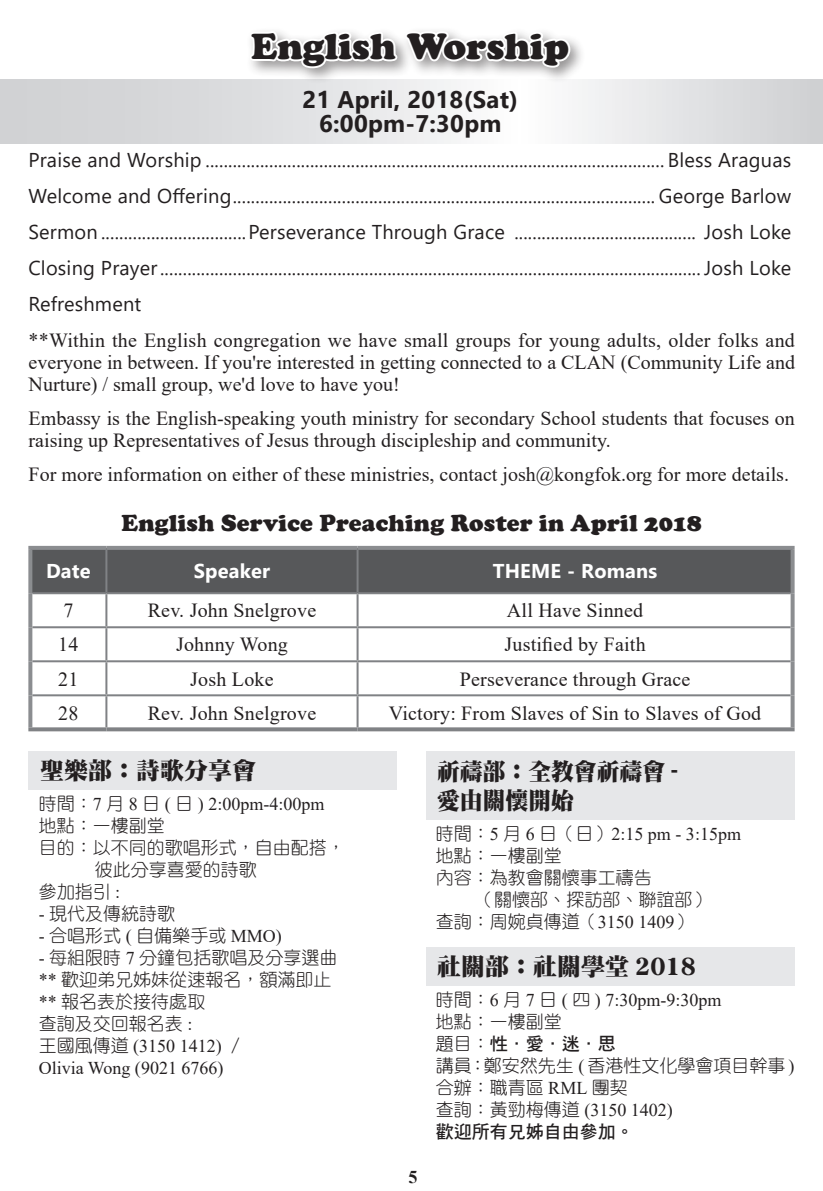
<style>
.page{position:relative;width:823px;height:1191px;background:#fff}
.page>*{position:absolute;margin:0;border:0;box-sizing:border-box;transform-origin:0 0}
.t1{font:36px "Cooper Black Std";color:#231f20}
.t2{font:900 24px "Cooper";letter-spacing:.01em;color:#231f20}
.t3{font:700 24px/24px "Segoe UI";letter-spacing:.01em;color:#231f20;text-align:center}
.t4{font:24px "DF Ming HK W12";color:#231f20}
.t5{font:24px/28.8px "DF Ming HK W12";color:#231f20;scale:.95 1}
.t6{font:20px/22px "Times New Roman";color:#231f20;text-align:justify}
.t7{font:20px/36px "Segoe UI";letter-spacing:.01em;color:#231f20;text-align:justify}
.t8{font:700 20px "Nirmala UI";letter-spacing:.01em;color:#fff}
.t9{font:18px/22px "DF Yuan HK W3";color:#231f20}
.t10{font:18px/22px "Times New Roman";color:#231f20}
.t11{font:18px "DF Hei HK W7";color:#231f20}
.t12{font:700 18px "Times New Roman";color:#232020}
.s1{font-family:"DF Yuan HK W3"}
.s2{font-family:"Times New Roman"}
</style>
<div class="page">
<svg style="left:0;top:80px;width:822px;height:63px"></svg>
<div style="left:245px;top:26px;width:340px;height:58px;background:#231f20;opacity:.47"></div>
<svg style="left:247px;top:26px;width:325px;height:118px"></svg>
<div style="left:32px;top:550px;width:758px;height:42px;background:#57585a"></div>
<hr style="left:105px;top:550px;width:2px;height:42px;background:#808285">
<hr style="left:356px;top:550px;width:2px;height:42px;background:#808285">
<hr style="left:32px;top:592px;width:74px;height:2px;background:#808285">
<hr style="left:106px;top:592px;width:251px;height:2px;background:#808285">
<hr style="left:105px;top:594px;width:2px;height:32px;background:#808285">
<hr style="left:357px;top:592px;width:433px;height:2px;background:#808285">
<hr style="left:356px;top:594px;width:2px;height:32px;background:#808285">
<hr style="left:32px;top:626px;width:74px;height:2px;background:#808285">
<hr style="left:106px;top:626px;width:251px;height:2px;background:#808285">
<hr style="left:105px;top:628px;width:2px;height:32px;background:#808285">
<hr style="left:357px;top:626px;width:433px;height:2px;background:#808285">
<hr style="left:356px;top:628px;width:2px;height:32px;background:#808285">
<hr style="left:32px;top:660px;width:74px;height:2px;background:#808285">
<hr style="left:106px;top:660px;width:251px;height:2px;background:#808285">
<hr style="left:105px;top:662px;width:2px;height:32px;background:#808285">
<hr style="left:357px;top:660px;width:433px;height:2px;background:#808285">
<hr style="left:356px;top:662px;width:2px;height:32px;background:#808285">
<hr style="left:32px;top:694px;width:74px;height:2px;background:#808285">
<hr style="left:106px;top:694px;width:251px;height:2px;background:#808285">
<hr style="left:105px;top:696px;width:2px;height:31px;background:#808285">
<hr style="left:357px;top:694px;width:433px;height:2px;background:#808285">
<hr style="left:356px;top:696px;width:2px;height:31px;background:#808285">
<hr style="left:28px;top:546px;width:78px;height:4px;background:#8b8d90">
<svg style="left:28px;top:550px;width:4px;height:43px"></svg>
<hr style="left:106px;top:546px;width:251px;height:4px;background:#8b8d90">
<hr style="left:357px;top:546px;width:437px;height:4px;background:#8b8d90">
<svg style="left:790px;top:550px;width:4px;height:43px"></svg>
<svg style="left:28px;top:593px;width:4px;height:34px"></svg>
<svg style="left:790px;top:593px;width:4px;height:34px"></svg>
<svg style="left:28px;top:627px;width:4px;height:34px"></svg>
<svg style="left:790px;top:627px;width:4px;height:34px"></svg>
<svg style="left:28px;top:661px;width:4px;height:34px"></svg>
<svg style="left:790px;top:661px;width:4px;height:34px"></svg>
<svg style="left:28px;top:695px;width:4px;height:32px"></svg>
<svg style="left:790px;top:695px;width:4px;height:32px"></svg>
<svg style="left:28px;top:727px;width:78px;height:4px"></svg>
<svg style="left:106px;top:727px;width:251px;height:4px"></svg>
<svg style="left:357px;top:727px;width:437px;height:4px;fill:#808285"></svg>
<div style="left:425px;top:947px;width:369px;height:38px;background:#e6e7e9"></div>
<div style="left:29px;top:751px;width:368px;height:39px;background:#e6e7e9"></div>
<div style="left:425px;top:751px;width:369px;height:68px;background:#e6e7e9"></div>
<h1 class="t1" style="left:251px;top:25px;width:319px">English Worship</h1>
<p class="t3" style="left:302px;top:85px;width:217px">21 April, 2018(Sat)<br>6:00pm-7:30pm</p>
<p class="t7" style="left:28px;top:140px;width:764px">Praise and Worship ..................................................................................................... Bless Araguas Welcome and Offering............................................................................................. George Barlow Sermon ................................Perseverance Through Grace ........................................ Josh Loke Closing Prayer....................................................................................................................... Josh Loke Refreshment</p>
<p class="t6" style="left:29px;top:329px;width:767px">**Within the English congregation we have small groups for young adults, older folks and everyone in between. If you're interested in getting connected to a CLAN (Community Life and Nurture) / small group, we'd love to have you!</p>
<p class="t6" style="left:29px;top:407px;width:767px">Embassy is the English-speaking youth ministry for secondary School students that focuses on raising up Representatives of Jesus through discipleship and community.</p>
<p class="t6" style="left:29px;top:463px;width:761px">For more information on either of these ministries, contact josh@kongfok.org for more details.</p>
<p class="t2" style="left:121px;top:508px;width:581px">English Service Preaching Roster in April 2018</p>
<p class="t8" style="left:46px;top:554px;width:46px">Date</p>
<p class="t8" style="left:194px;top:554px;width:78px">Speaker</p>
<p class="t8" style="left:492px;top:554px;width:166px">THEME - Romans</p>
<p class="t6" style="left:63px;top:599px;width:11px">7</p>
<p class="t6" style="left:148px;top:599px;width:170px">Rev. John Snelgrove</p>
<p class="t6" style="left:506px;top:599px;width:138px">All Have Sinned</p>
<p class="t6" style="left:58px;top:633px;width:22px">14</p>
<p class="t6" style="left:176px;top:633px;width:113px">Johnny Wong</p>
<p class="t6" style="left:504px;top:633px;width:143px">Justified by Faith</p>
<p class="t6" style="left:58px;top:667px;width:22px">21</p>
<p class="t6" style="left:190px;top:667px;width:85px">Josh Loke</p>
<p class="t6" style="left:459px;top:667px;width:232px">Perseverance through Grace</p>
<p class="t6" style="left:58px;top:701px;width:22px">28</p>
<p class="t6" style="left:148px;top:701px;width:170px">Rev. John Snelgrove</p>
<p class="t6" style="left:389px;top:701px;width:373px">Victory: From Slaves of Sin to Slaves of God</p>
<p class="t4" style="left:40px;top:757px;width:217px">聖樂部﹕詩歌分享會</p>
<p class="t10" style="left:39px;top:792px;width:287px"><span class="s1">時間：</span>7 <span class="s1">月</span> 8 <span class="s1">日</span> ( <span class="s1">日</span> ) 2:00pm-4:00pm</p>
<p class="t9" style="left:39px;top:814px;width:128px">地點：一樓副堂</p>
<p class="t9" style="left:39px;top:836px;width:308px">目的：以不同的歌唱形式，自由配搭，</p>
<p class="t9" style="left:95px;top:858px;width:163px">彼此分享喜愛的詩歌</p>
<p class="t9" style="left:39px;top:880px;width:83px">參加指引 <span class="s2">:</span></p>
<p class="t9" style="left:39px;top:902px;width:138px"><span class="s2">-</span> 現代及傳統詩歌</p>
<p class="t9" style="left:39px;top:924px;width:244px"><span class="s2">-</span> 合唱形式 <span class="s2">(</span> 自備樂手或 <span class="s2">MMO)</span></p>
<p class="t9" style="left:39px;top:946px;width:300px"><span class="s2">-</span> 每組限時 <span class="s2">7</span> 分鐘包括歌唱及分享選曲<span class="s2">**</span> 歡迎弟兄姊妹從速報名，額滿即止<span class="s2">**</span> 報名表於接待處取<br>查詢及交回報名表 <span class="s2">:</span></p>
<p class="t10" style="left:39px;top:1034px;width:207px"><span class="s1">王國風傳道</span> (3150 1412) <span class="s1">／<br></span>Olivia Wong (9021 6766)</p>
<p class="t12" style="left:408px;top:1163px;width:10px">5</p>
<p class="t5" style="left:437px;top:756px;width:254px">祈禱部：全教會祈禱會 -愛由關懷開始</p>
<p class="t10" style="left:435px;top:822px;width:307px"><span class="s1">時間：</span>5 <span class="s1">月</span> 6 <span class="s1">日（日）</span>2:15 pm - 3:15pm</p>
<p class="t9" style="left:435px;top:844px;width:127px">地點：一樓副堂</p>
<p class="t9" style="left:435px;top:866px;width:217px">內容：為教會關懷事工禱告</p>
<p class="t9" style="left:458px;top:888px;width:253px">　（關懷部、探訪部、聯誼部）</p>
<p class="t9" style="left:435px;top:910px;width:258px">查詢：周婉貞傳道（<span class="s2">3150 1409</span>）</p>
<p class="t4" style="left:437px;top:953px;width:260px">社關部﹕社關學堂 2018</p>
<p class="t10" style="left:435px;top:988px;width:287px"><span class="s1">時間：</span>6 <span class="s1">月</span> 7 <span class="s1">日</span> ( <span class="s1">四</span> ) 7:30pm-9:30pm</p>
<p class="t9" style="left:435px;top:1010px;width:127px">地點：一樓副堂</p>
<p class="t11" style="left:435px;top:1033px;width:181px"><span class="s1">題目：</span>性．愛．迷．思</p>
<p class="t9" style="left:435px;top:1054px;width:360px">講員：鄭安然先生 <span class="s2">(</span> 香港性文化學會項目幹事 <span class="s2">)</span>合辦：職青區 <span class="s2">RML</span> 團契</p>
<p class="t10" style="left:435px;top:1098px;width:238px"><span class="s1">查詢：黃勁梅傳道</span> (3150 1402)</p>
<p class="t11" style="left:435px;top:1121px;width:199px">歡迎所有兄姊自由參加。</p>
</div>
